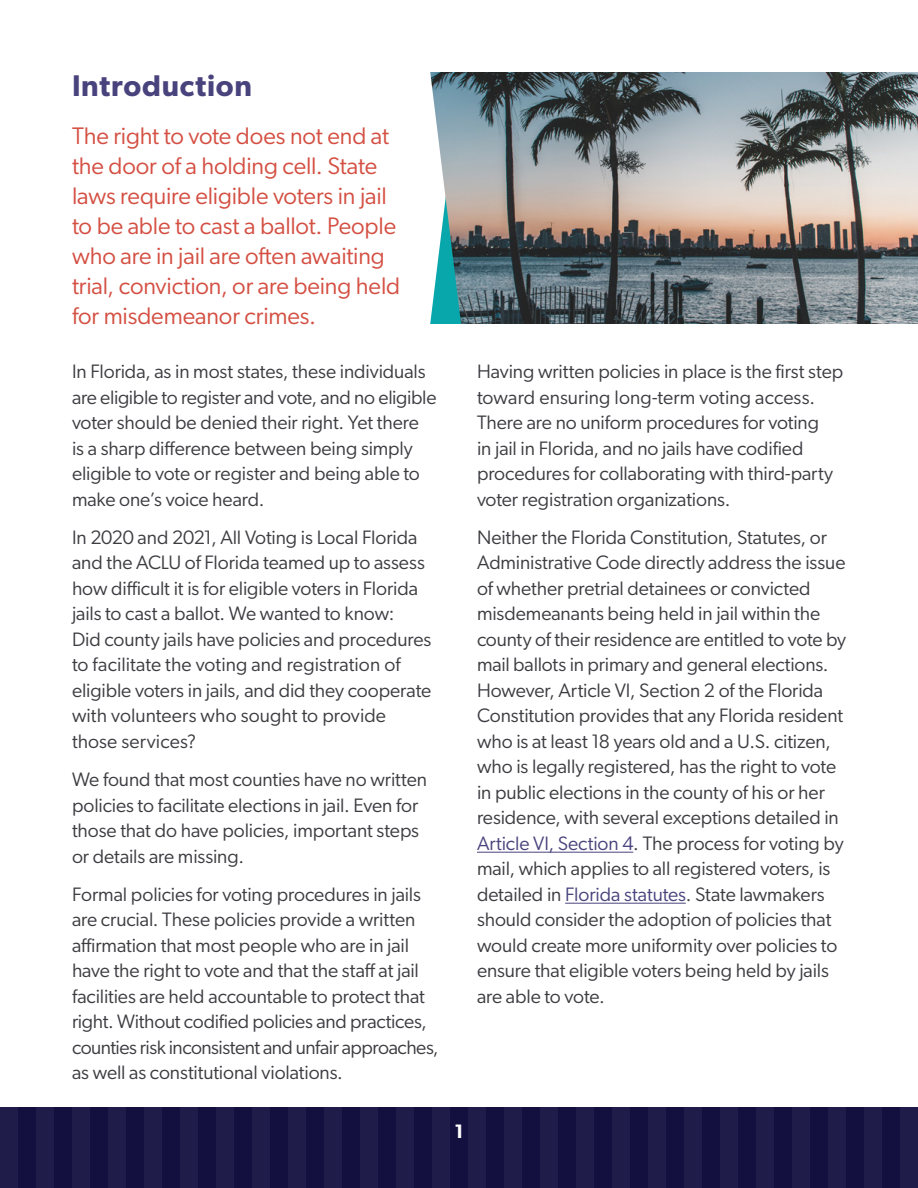
<style>
.page{position:relative;width:918px;height:1188px;background:#fff}
.page>*{position:absolute;margin:0;border:0;box-sizing:border-box;transform-origin:0 0}
.t1{font:600 30px "Gibson";letter-spacing:.025em;color:#49437d}
.t2{font:24px/30px "Gibson";letter-spacing:-.005em;color:#d44f42}
.t3{font:19.5px/25.5px "Gibson";letter-spacing:-.005em;color:#3c3c41}
.t4{font:600 19.5px "Gibson";color:#fff}
.s1{color:#49437d}
</style>
<div class="page">
<div style="left:0;top:1107px;width:918px;height:81px;background:#13103f"></div>
<div style="left:0;top:1107px;width:18px;height:81px;background:#1f1c49"></div>
<div style="left:216px;top:1107px;width:18px;height:81px;background:#1f1c49"></div>
<div style="left:432px;top:1107px;width:18px;height:81px;background:#1f1c49"></div>
<div style="left:648px;top:1107px;width:18px;height:81px;background:#1f1c49"></div>
<div style="left:108px;top:1107px;width:18px;height:81px;background:#1f1c49"></div>
<div style="left:324px;top:1107px;width:18px;height:81px;background:#1f1c49"></div>
<div style="left:540px;top:1107px;width:18px;height:81px;background:#1f1c49"></div>
<div style="left:756px;top:1107px;width:18px;height:81px;background:#1f1c49"></div>
<div style="left:864px;top:1107px;width:18px;height:81px;background:#1f1c49"></div>
<div style="left:36px;top:1107px;width:18px;height:81px;background:#1f1c49"></div>
<div style="left:252px;top:1107px;width:18px;height:81px;background:#1f1c49"></div>
<div style="left:468px;top:1107px;width:18px;height:81px;background:#1f1c49"></div>
<div style="left:684px;top:1107px;width:18px;height:81px;background:#1f1c49"></div>
<div style="left:144px;top:1107px;width:18px;height:81px;background:#1f1c49"></div>
<div style="left:360px;top:1107px;width:18px;height:81px;background:#1f1c49"></div>
<div style="left:576px;top:1107px;width:18px;height:81px;background:#1f1c49"></div>
<div style="left:792px;top:1107px;width:18px;height:81px;background:#1f1c49"></div>
<div style="left:900px;top:1107px;width:18px;height:81px;background:#1f1c49"></div>
<div style="left:72px;top:1107px;width:18px;height:81px;background:#1f1c49"></div>
<div style="left:288px;top:1107px;width:18px;height:81px;background:#1f1c49"></div>
<div style="left:504px;top:1107px;width:18px;height:81px;background:#1f1c49"></div>
<div style="left:720px;top:1107px;width:18px;height:81px;background:#1f1c49"></div>
<div style="left:180px;top:1107px;width:18px;height:81px;background:#1f1c49"></div>
<div style="left:396px;top:1107px;width:18px;height:81px;background:#1f1c49"></div>
<div style="left:612px;top:1107px;width:18px;height:81px;background:#1f1c49"></div>
<div style="left:828px;top:1107px;width:18px;height:81px;background:#1f1c49"></div>
<hr style="left:477px;top:852px;width:156px;height:1px;background:#49437d">
<hr style="left:565px;top:903px;width:121px;height:1px;background:#49437d">
<img style="left:430px;top:72px;width:488px;height:252px">
<h2 class="t1" style="left:72px;top:68px;width:181px">Introduction</h2>
<p class="t2" style="left:72px;top:120px;width:330px">The right to vote does not end at the door of a holding cell. State laws require eligible voters in jail to be able to cast a ballot. People who are in jail are often awaiting trial, conviction, or are being held for misdemeanor crimes.</p>
<p class="t3" style="left:72px;top:358px;width:366px">In Florida, as in most states, these individuals are eligible to register and vote, and no eligible voter should be denied their right. Yet there<br>is a sharp difference between being simply eligible to vote or register and being able to make one’s voice heard.</p>
<p class="t3" style="left:72px;top:524px;width:361px">In 2020 and 2021, All Voting is Local Florida and the ACLU of Florida teamed up to assess how difficult it is for eligible voters in Florida jails to cast a ballot. We wanted to know:<br>Did county jails have policies and procedures to facilitate the voting and registration of eligible voters in jails, and did they cooperate with volunteers who sought to provide those services?</p>
<p class="t3" style="left:72px;top:766px;width:357px">We found that most counties have no written policies to facilitate elections in jail. Even for those that do have policies, important steps or details are missing.</p>
<p class="t3" style="left:72px;top:881px;width:368px">Formal policies for voting procedures in jails are crucial. These policies provide a written affirmation that most people who are in jail have the right to vote and that the staff at jail facilities are held accountable to protect that right. Without codified policies and practices, counties risk inconsistent and unfair approaches, as well as constitutional violations.</p>
<p class="t3" style="left:477px;top:358px;width:368px">Having written policies in place is the first step toward ensuring long-term voting access.<br>There are no uniform procedures for voting<br>in jail in Florida, and no jails have codified procedures for collaborating with third-party voter registration organizations.</p>
<p class="t3" style="left:477px;top:524px;width:370px">Neither the Florida Constitution, Statutes, or Administrative Code directly address the issue of whether pretrial detainees or convicted misdemeanants being held in jail within the county of their residence are entitled to vote by mail ballots in primary and general elections.<br>However, Article VI, Section 2 of the Florida Constitution provides that any Florida resident who is at least 18 years old and a U.S. citizen, who is legally registered, has the right to vote in public elections in the county of his or her residence, with several exceptions detailed in <span class="s1">Article VI, Section 4</span>. The process for voting by mail, which applies to all registered voters, is detailed in <span class="s1">Florida statutes</span>. State lawmakers should consider the adoption of policies that would create more uniformity over policies to ensure that eligible voters being held by jails are able to vote.</p>
<p class="t4" style="left:454px;top:1120px;width:11px">1</p>
</div>
